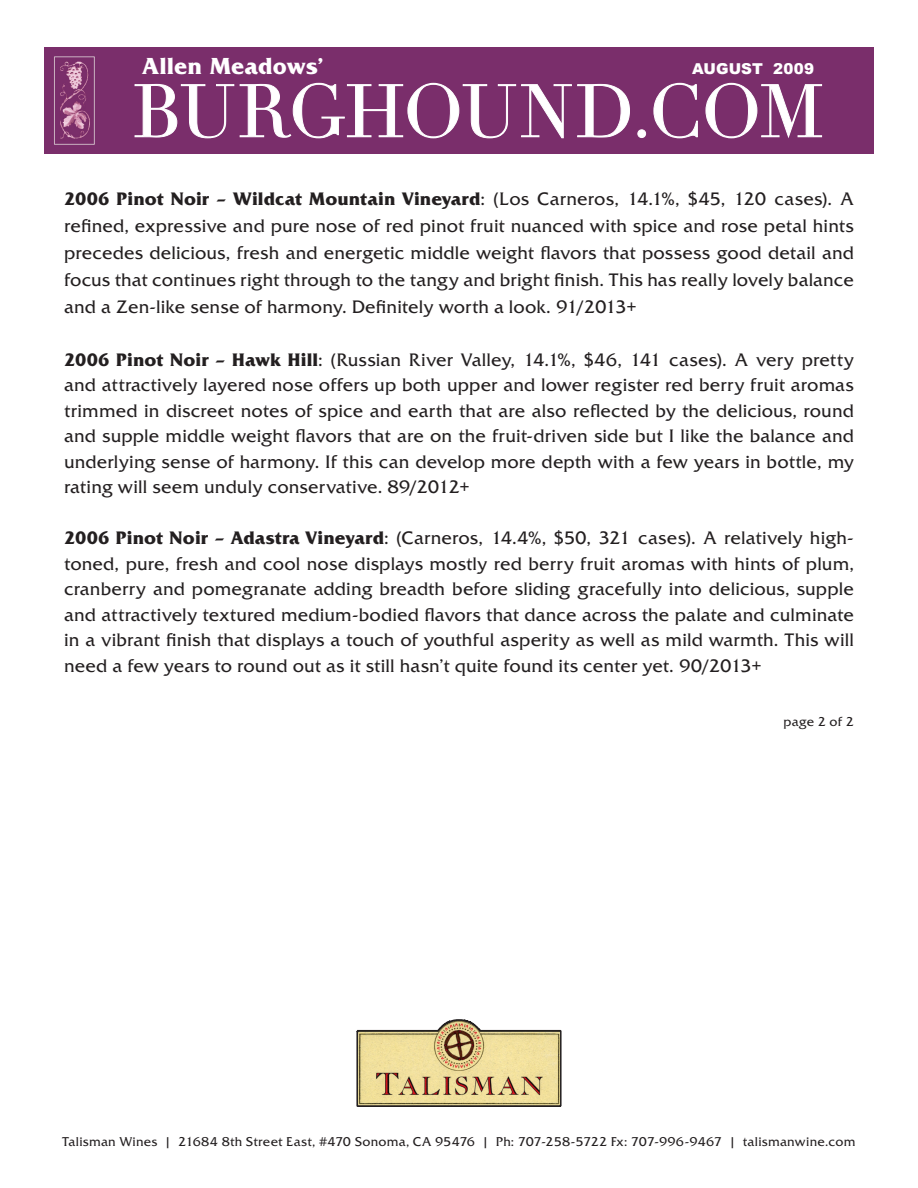
<style>
.page{position:relative;width:918px;height:1188px;background:#fff}
.page>*{position:absolute;margin:0;border:0;box-sizing:border-box;transform-origin:0 0}
.t1{font:73.2px "Didot";letter-spacing:-.015em;color:#fff}
.t2{font:700 24.45px "Friz Quadrata";letter-spacing:.01em;color:#fff}
.t3{font:18px/25.5px "Friz Qua T";letter-spacing:.005em;color:#231f20;text-align:justify}
.t4{font:900 15px "Arial";letter-spacing:.01em;color:#fff}
.t5{font:12.75px "Friz Qua T";letter-spacing:.02em;color:#231f20}
.s1{font-weight:700}
</style>
<div class="page">
<div style="left:44px;top:47px;width:830px;height:107px;background:#7a2e6b"></div>
<svg style="left:134px;top:83px;width:496px;height:56px"></svg>
<svg style="left:637px;top:129px;width:9px;height:9px"></svg>
<svg style="left:653px;top:83px;width:45px;height:56px"></svg>
<svg style="left:705px;top:83px;width:117px;height:56px"></svg>
<img style="left:60px;top:61px;width:30px;height:78px">
<div style="left:54px;top:56px;width:41px;height:89px;border:1px solid #cab1c1"></div>
<svg style="left:356px;top:1019px;width:206px;height:88px;background:#d4c291"></svg>
<p class="t2" style="left:142px;top:52px;width:184px">Allen Meadows’</p>
<p class="t4" style="left:692px;top:60px;width:123px">AUgust 2009</p>
<p class="t1" style="left:133px;top:68px;width:692px">BURGHOUND.COM</p>
<p class="t3" style="left:64px;top:185px;width:791px;line-height:27px"><span class="s1">2006 Pinot Noir – Wildcat Mountain Vineyard</span>: (Los Carneros, 14.1%, $45, 120 cases). A refined, expressive and pure nose of red pinot fruit nuanced with spice and rose petal hints precedes delicious, fresh and energetic middle weight flavors that possess good detail and focus that continues right through to the tangy and bright finish. This has really lovely balance and a Zen-like sense of harmony. Definitely worth a look. 91/2013+</p>
<p class="t3" style="left:64px;top:347px;width:791px"><span class="s1">2006 Pinot Noir – Hawk Hill</span>: (Russian River Valley, 14.1%, $46, 141 cases). A very pretty and attractively layered nose offers up both upper and lower register red berry fruit aromas trimmed in discreet notes of spice and earth that are also reflected by the delicious, round and supple middle weight flavors that are on the fruit-driven side but I like the balance and underlying sense of harmony. If this can develop more depth with a few years in bottle, my rating will seem unduly conservative. 89/2012+</p>
<p class="t3" style="left:64px;top:525px;width:791px"><span class="s1">2006 Pinot Noir – Adastra Vineyard</span>: (Carneros, 14.4%, $50, 321 cases). A relatively high&shy;toned, pure, fresh and cool nose displays mostly red berry fruit aromas with hints of plum, cranberry and pomegranate adding breadth before sliding gracefully into delicious, supple and attractively textured medium-bodied flavors that dance across the palate and culminate in a vibrant finish that displays a touch of youthful asperity as well as mild warmth. This will need a few years to round out as it still hasn’t quite found its center yet. 90/2013+</p>
<p class="t5" style="left:784px;top:713px;width:72px">page 2 of 2</p>
<p class="t5" style="left:62px;top:1134px;width:795px">Talisman Wines | 21684 8th Street East, #470 Sonoma, CA 95476 | Ph: 707-258-5722 Fx: 707-996-9467 | talismanwine.com</p>
</div>
